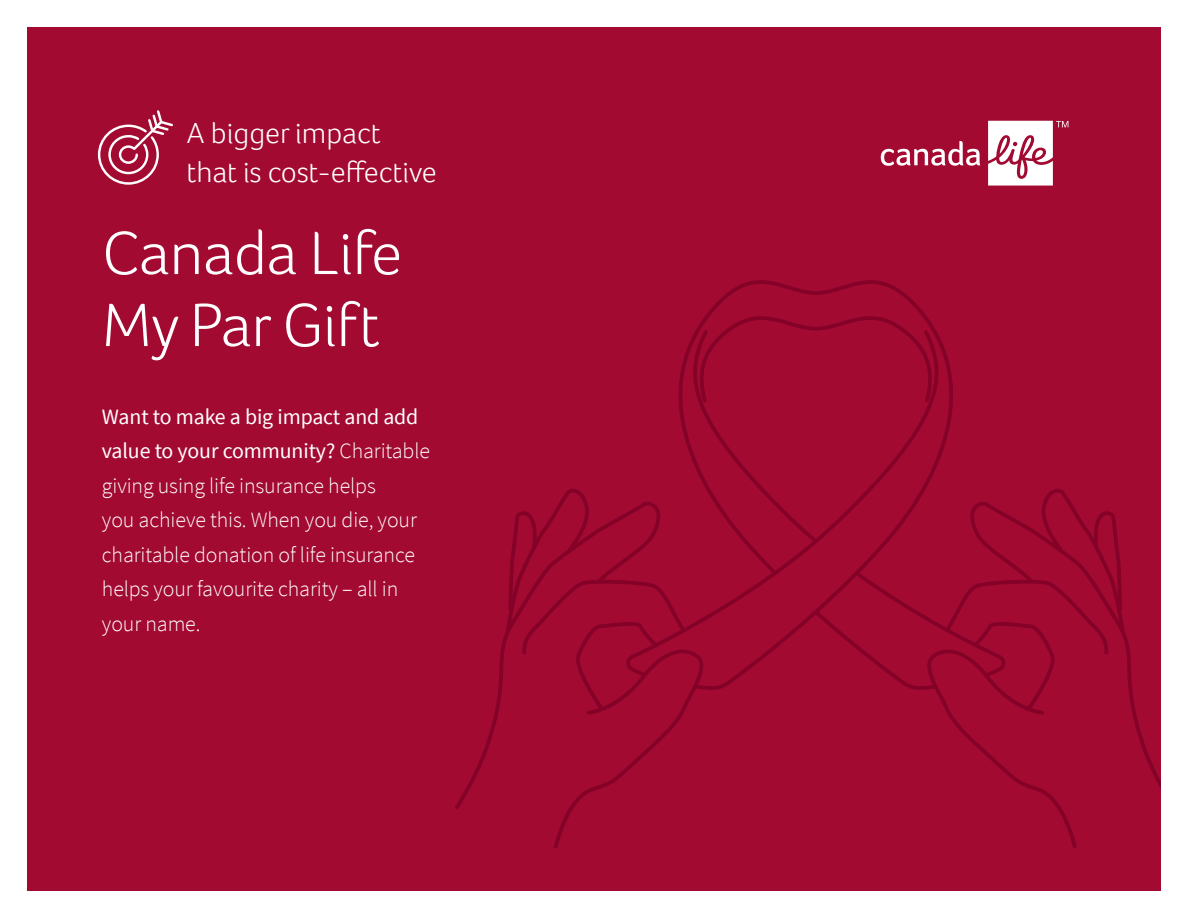
<style>
.page{position:relative;width:1188px;height:918px;background:#fff}
.page>*{position:absolute;margin:0;border:0;box-sizing:border-box;transform-origin:0 0}
.t1{font:300 63px/72px "Foco";letter-spacing:-.005em;color:#fff}
.t2{font:300 30px/39px "Foco";color:#fff}
.t3{font:300 21.9px/34.5px "Source Sans Pro";letter-spacing:-.005em;color:#fff}
.s1{font-weight:400}
</style>
<div class="page">
<div style="left:27px;top:27px;width:1134px;height:864px;background:#a30a32"></div>
<svg style="left:881px;top:141px;width:99px;height:25px"></svg>
<svg style="left:988px;top:121px;width:80px;height:65px"></svg>
<svg style="left:97px;top:110px;width:76px;height:75px"></svg>
<svg style="left:455px;top:280px;width:706px;height:569px"></svg>
<p class="t2" style="left:187px;top:113px;width:252px">A bigger impact that is cost‑effective</p>
<h1 class="t1" style="left:102px;top:216px;width:302px">Canada Life<br>My Par Gift</h1>
<p class="t3" style="left:102px;top:399px;width:330px"><span class="s1">Want to make a big impact and add value to your community?</span> Charitable giving using life insurance helps<br>you achieve this. When you die, your charitable donation of life insurance helps your favourite charity – all in your name.</p>
</div>
